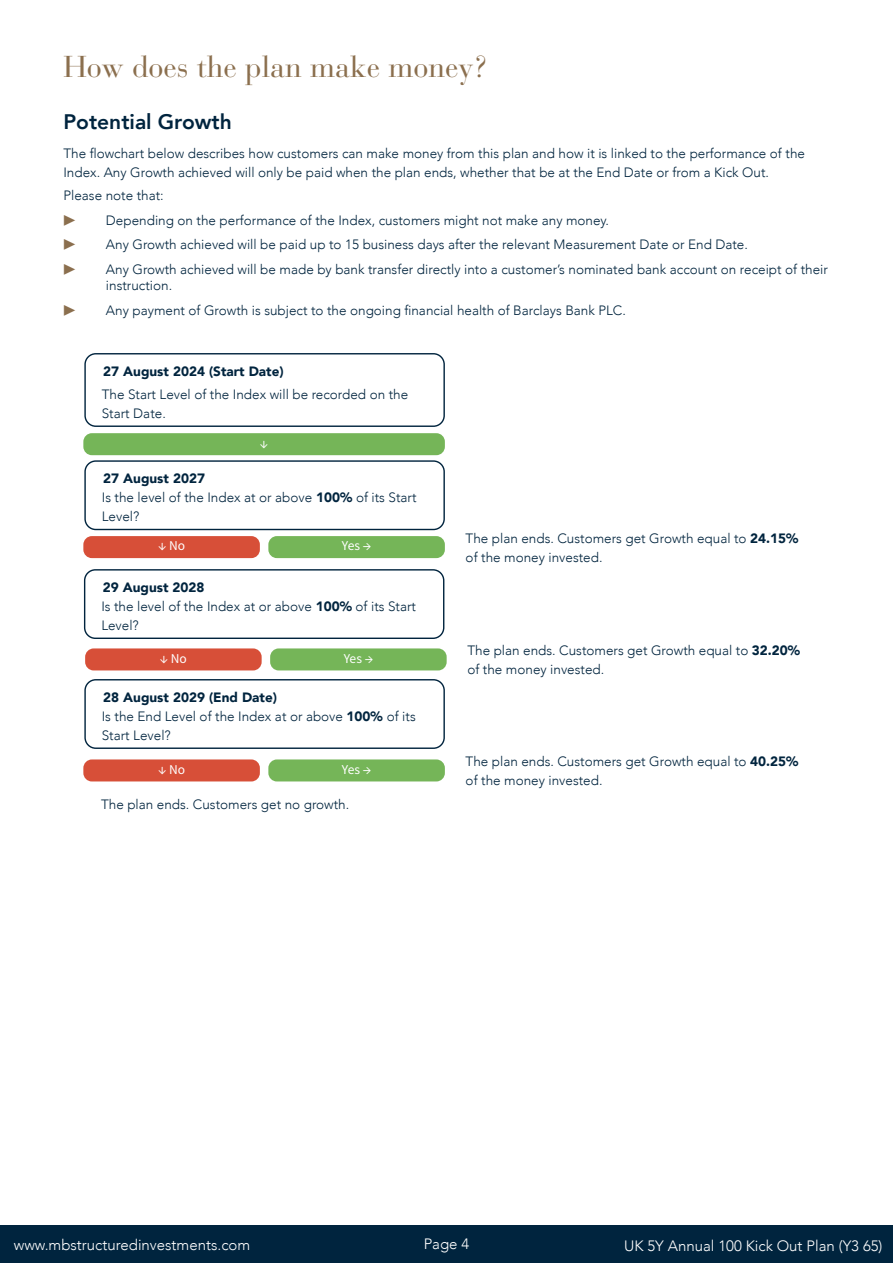
<style>
.page{position:relative;width:893px;height:1263px;background:#fff}
.page>*{position:absolute;margin:0;border:0;box-sizing:border-box;transform-origin:0 0}
.t1{font:30px "Bauer Bodoni Std";color:#8b6f4e}
.t2{font:800 21px "Avenir";color:#00243e}
.t3{font:300 15px "Avenir";color:#fff}
.t4{font:300 13.5px/18.8px "Avenir";color:#00243e}
.t5{font:900 13.5px "Avenir";color:#00243e}
.t6{font:13.5px "Source Sans Pro";color:#fff}
.t7{font:13.5px "Source Sans Pro";color:#8b6f4e}
.s1{font-weight:900}
</style>
<div class="page">
<div style="left:0;top:1225px;width:893px;height:38px;background:#00243e"></div>
<div style="left:83px;top:433px;width:362px;height:22px;background:#75b558;border-radius:9px"></div>
<div style="left:83px;top:536px;width:177px;height:22px;background:#d74f38;border-radius:9px"></div>
<div style="left:268px;top:536px;width:177px;height:22px;background:#75b558;border-radius:9px"></div>
<div style="left:84px;top:353px;width:361px;height:74px;border:1px solid #00243e;border-radius:11px"></div>
<div style="left:84px;top:460px;width:361px;height:70px;border:1px solid #00243e;border-radius:11px"></div>
<div style="left:84px;top:679px;width:361px;height:70px;border:1px solid #00243e;border-radius:11px"></div>
<div style="left:83px;top:759px;width:177px;height:22px;background:#d74f38;border-radius:9px"></div>
<div style="left:268px;top:759px;width:177px;height:22px;background:#75b558;border-radius:9px"></div>
<div style="left:84px;top:569px;width:360px;height:70px;border:1px solid #00243e;border-radius:11px"></div>
<div style="left:85px;top:648px;width:177px;height:22px;background:#d74f38;border-radius:9px"></div>
<div style="left:270px;top:648px;width:177px;height:22px;background:#75b558;border-radius:9px"></div>
<h1 class="t1" style="left:63px;top:49px;width:427px">How does the plan make money?</h1>
<h2 class="t2" style="left:63px;top:106px;width:170px">Potential Growth</h2>
<p class="t4" style="left:63px;top:144px;width:743px">The flowchart below describes how customers can make money from this plan and how it is linked to the performance of the<br>Index. Any Growth achieved will only be paid when the plan ends, whether that be at the End Date or from a Kick Out.</p>
<p class="t4" style="left:63px;top:186px;width:102px">Please note that:</p>
<p class="t7" style="left:63px;top:211px;width:14px">▶</p>
<p class="t4" style="left:106px;top:210px;width:505px">Depending on the performance of the Index, customers might not make any money.</p>
<p class="t7" style="left:63px;top:236px;width:14px">▶</p>
<p class="t4" style="left:106px;top:235px;width:643px">Any Growth achieved will be paid up to 15 business days after the relevant Measurement Date or End Date.</p>
<p class="t7" style="left:63px;top:261px;width:14px">▶</p>
<p class="t4" style="left:106px;top:261px;width:723px;line-height:16.2px">Any Growth achieved will be made by bank transfer directly into a customer’s nominated bank account on receipt of their instruction.</p>
<p class="t7" style="left:63px;top:302px;width:14px">▶</p>
<p class="t4" style="left:106px;top:301px;width:521px">Any payment of Growth is subject to the ongoing financial health of Barclays Bank PLC.</p>
<p class="t5" style="left:103px;top:360px;width:182px">27 August 2024 (Start Date)</p>
<p class="t4" style="left:102px;top:385px;width:308px">The Start Level of the Index will be recorded on the<br>Start Date.</p>
<p class="t6" style="left:260px;top:434px;width:10px">↓</p>
<p class="t4" style="left:102px;top:469px;width:316px"><span class="s1">27 August 2027<br></span>Is the level of the Index at or above <span class="s1">100%</span> of its Start<br>Level?</p>
<p class="t6" style="left:158px;top:537px;width:29px">↓ No</p>
<p class="t6" style="left:342px;top:537px;width:31px">Yes →</p>
<p class="t4" style="left:466px;top:529px;width:334px">The plan ends. Customers get Growth equal to <span class="s1">24.15% </span>of the money invested.</p>
<p class="t4" style="left:101px;top:578px;width:316px"><span class="s1">29 August 2028<br></span>Is the level of the Index at or above <span class="s1">100%</span> of its Start<br>Level?</p>
<p class="t6" style="left:160px;top:650px;width:29px">↓ No</p>
<p class="t6" style="left:344px;top:650px;width:31px">Yes →</p>
<p class="t4" style="left:467px;top:641px;width:334px">The plan ends. Customers get Growth equal to <span class="s1">32.20% </span>of the money invested.</p>
<p class="t4" style="left:102px;top:688px;width:315px"><span class="s1">28 August 2029 (End Date)<br></span>Is the End Level of the Index at or above <span class="s1">100%</span> of its<br>Start Level?</p>
<p class="t6" style="left:158px;top:761px;width:29px">↓ No</p>
<p class="t6" style="left:342px;top:761px;width:31px">Yes →</p>
<p class="t4" style="left:466px;top:752px;width:334px">The plan ends. Customers get Growth equal to <span class="s1">40.25% </span>of the money invested.</p>
<p class="t4" style="left:101px;top:795px;width:250px">The plan ends. Customers get no growth.</p>
<p class="t3" style="left:14px;top:1236px;width:238px">www.mbstructuredinvestments.com</p>
<p class="t3" style="left:424px;top:1235px;width:47px">Page 4</p>
<p class="t3" style="left:624px;top:1237px;width:260px">UK 5Y Annual 100 Kick Out Plan (Y3 65)</p>
</div>
